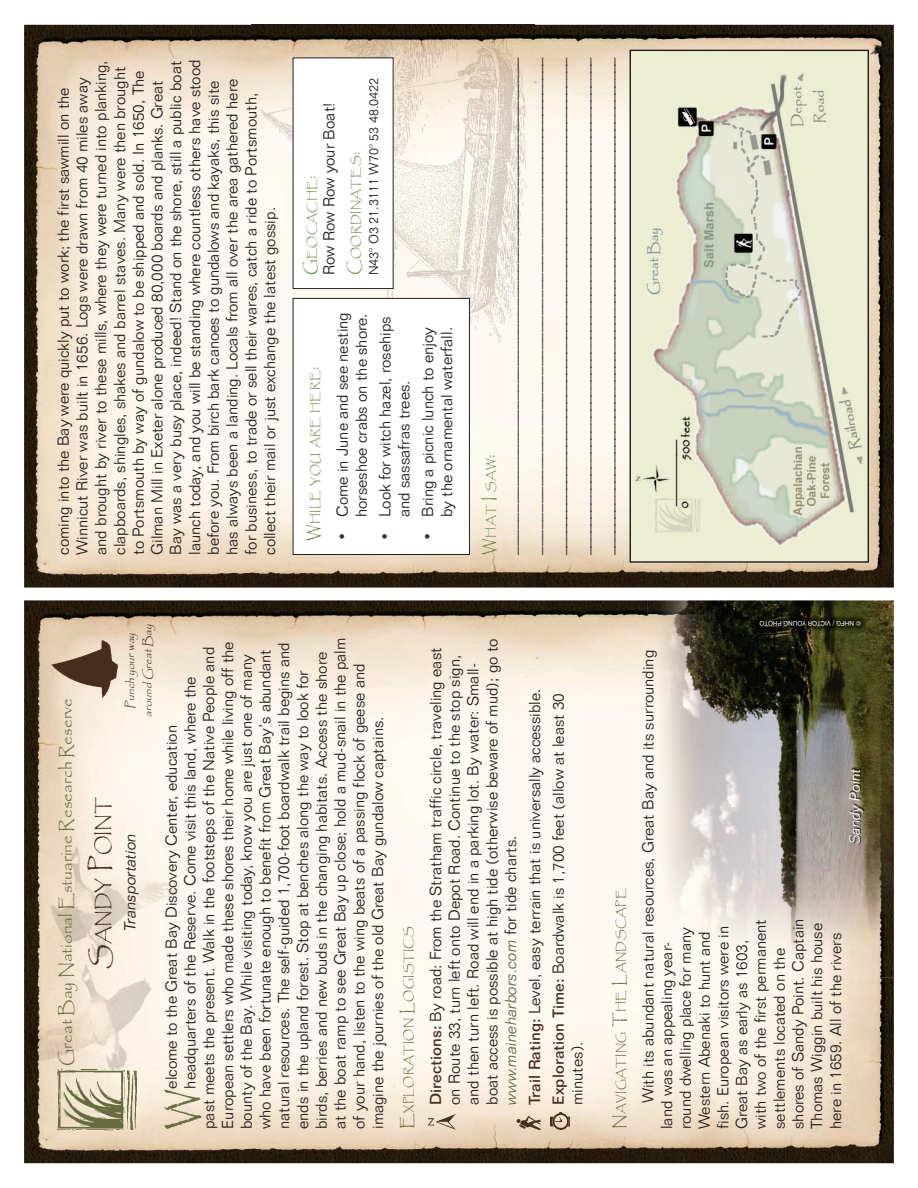
<style>
.page{position:relative;width:918px;height:1188px;background:#fff}
.page>*{position:absolute;margin:0;border:0;box-sizing:border-box;transform-origin:0 0}
.t1{font:39px "Papyrus";color:#666c40}
.t2{font:17.85px "Papyrus";color:#472d1e}
.t3{font:300 17.1px/24.2px "Folio BT";color:#231f20;text-align:justify}
.t4{font:17.1px "Papyrus";color:#666c40}
.t5{font:300 15.6px/18.8px "Folio BT";color:#231f20}
.t6{font:italic 300 15.6px "Folio BT";color:#231f20}
.t7{font:italic 300 14.25px "Folio BT";color:#fff}
.t8{font:300 12.75px "Folio BT";color:#231f20}
.t9{font:italic 11.4px/17.1px "Papyrus";color:#472d1e;text-align:center}
.t10{font:10.95px "Papyrus";letter-spacing:.045em;color:#668a44}
.t11{font:10.95px "Papyrus";letter-spacing:.045em;color:#666c40}
.t12{font:6.45px "Swiss 721 BT";color:#fff}
.s1{font-size:15.6px}
.s2{color:#472d1e}
.s3{font-size:25.65px}
.s4{font-weight:500;color:#472d1e}
.s5{font-style:italic;color:#666c40}
</style>
<div class="page">
<img style="left:24px;top:600px;width:870px;height:563px">
<img style="left:50px;top:637px;width:74px;height:64px">
<img style="left:648px;top:600px;width:246px;height:377px">
<img style="left:850px;top:767px;width:15px;height:77px">
<img style="left:57px;top:1069px;width:79px;height:61px">
<img style="left:753px;top:613px;width:115px;height:20px">
<img style="left:428px;top:1114px;width:27px;height:15px">
<img style="left:515px;top:1115px;width:29px;height:15px">
<img style="left:551px;top:1113px;width:19px;height:17px">
<img style="left:24px;top:25px;width:870px;height:563px">
<img style="left:252px;top:25px;width:283px;height:330px">
<div style="left:293px;top:58px;width:100px;height:231px;background:#fff"></div>
<div style="left:293px;top:298px;width:176px;height:256px;background:#fff"></div>
<div style="left:293px;top:298px;width:177px;height:257px;border:1px solid #231f20"></div>
<img style="left:632px;top:52px;width:235px;height:509px">
<div style="left:630px;top:50px;width:239px;height:513px;border:1px solid #231f20"></div>
<p class="t5" style="left:55px;top:555px;width:497px;rotate:-90deg">coming into the Bay were quickly put to work; the first sawmill on the Winnicut River was built in 1656. Logs were drawn from 40 miles away and brought by river to these mills, where they were turned into planking, clapboards, shingles, shakes and barrel staves. Many were then brought to Portsmouth by way of gundalow to be shipped and sold. In 1650, The Gilman Mill in Exeter alone produced 80,000 boards and planks. Great Bay was a very busy place, indeed! Stand on the shore, still a public boat launch today, and you will be standing where countless others have stood before you. From birch bark canoes to gundalows and kayaks, this site has always been a landing. Locals from all over the area gathered here for business, to trade or sell their wares, catch a ride to Portsmouth, collect their mail or just exchange the latest gossip.</p>
<p class="t5" style="left:321px;top:275px;width:174px;rotate:-90deg">Row Row Row your Boat!</p>
<p class="t10" style="left:305px;top:275px;width:101px;rotate:-90deg"><span class="s1">G</span>EOCACHE<span class="s1">:</span></p>
<p class="t8" style="left:369px;top:275px;width:199px;rotate:-90deg">N43° O3 21.3111 W70° 53 48.0422</p>
<p class="t10" style="left:349px;top:275px;width:125px;rotate:-90deg"><span class="s1">C</span>OORDINATES<span class="s1">:</span></p>
<p class="t10" style="left:309px;top:541px;width:176px;rotate:-90deg"><span class="s1">W</span>HILE YOU ARE HERE<span class="s1">:</span></p>
<p class="t5" style="left:334px;top:541px;width:231px;text-align:right;rotate:-90deg"><span class="s2">•</span> Come in June and see nesting horseshoe crabs on the shore.</p>
<p class="t5" style="left:377px;top:517px;width:202px;text-indent:-24px;rotate:-90deg"><span class="s2">•</span> Look for witch hazel, rosehips and sassafras trees.</p>
<p class="t5" style="left:420px;top:541px;width:216px;text-align:right;rotate:-90deg"><span class="s2">•</span> Bring a picnic lunch to enjoy by the ornamental waterfall.</p>
<p class="t10" style="left:484px;top:555px;width:102px;rotate:-90deg"><span class="s1">W</span>HAT <span class="s1">I</span> SAW<span class="s1">:</span></p>
<p class="t3" style="left:498px;top:555px;width:499px;rotate:-90deg">__________________________________________________________ _____________________________________________________________ _____________________________________________________________________ _____________________________________________________________________ _____________________________________________________________________</p>
<p class="t4" style="left:56px;top:1066px;width:370px;rotate:-90deg">Great Bay National Estuarine Research Reserve</p>
<p class="t2" style="left:92px;top:969px;width:174px;rotate:-90deg"><span class="s3">S</span>ANDY <span class="s3">P</span>OINT</p>
<p class="t9" style="left:122px;top:717px;width:97px;rotate:-90deg">Punchyourway around GreatBay</p>
<p class="t6" style="left:121px;top:931px;width:99px;rotate:-90deg">Transportation</p>
<p class="t5" style="left:332px;top:1129px;width:493px;rotate:-90deg">at the boat ramp to see Great Bay up close; hold a mud-snail in the palm</p>
<p class="t5" style="left:201px;top:1129px;width:484px;rotate:-90deg">past meets the present. Walk in the footsteps of the Native People and</p>
<p class="t5" style="left:219px;top:1129px;width:489px;rotate:-90deg">European settlers who made these shores their home while living off the</p>
<p class="t5" style="left:238px;top:1129px;width:476px;rotate:-90deg">bounty of the Bay. While visiting today, know you are just one of many</p>
<p class="t5" style="left:257px;top:1129px;width:481px;rotate:-90deg">who have been fortunate enough to benefit from Great Bay’s abundant</p>
<p class="t5" style="left:276px;top:1129px;width:488px;rotate:-90deg">natural resources. The self-guided 1,700-foot boardwalk trail begins and</p>
<p class="t5" style="left:313px;top:1129px;width:479px;rotate:-90deg">birds, berries and new buds in the changing habitats. Access the shore</p>
<p class="t5" style="left:351px;top:1129px;width:467px;rotate:-90deg">of your hand, listen to the wing beats of a passing flock of geese and</p>
<p class="t5" style="left:294px;top:1129px;width:460px;rotate:-90deg">ends in the upland forest. Stop at benches along the way to look for</p>
<p class="t5" style="left:182px;top:1089px;width:414px;rotate:-90deg">headquarters of the Reserve. Come visit this land, where the</p>
<p class="t5" style="left:369px;top:1129px;width:414px;rotate:-90deg">imagine the journies of the old Great Bay gundalow captains.</p>
<p class="t5" style="left:163px;top:1089px;width:365px;rotate:-90deg">elcome to the Great Bay Discovery Center, education</p>
<h1 class="t1" style="left:159px;top:1130px;width:43px;rotate:-90deg">W</h1>
<p class="t11" style="left:402px;top:1129px;width:204px;rotate:-90deg"><span class="s1">E</span>XPLORATION <span class="s1">L</span>OGISTICS</p>
<p class="t5" style="left:427px;top:1105px;width:468px;rotate:-90deg"><span class="s4">Directions:</span> By road: From the Stratham traffic circle, traveling east on Route 33, turn left onto Depot Road. Continue to the stop sign, and then turn left. Road will end in a parking lot. By water: Small&shy;boat access is possible at high tide (otherwise beware of mud); go to <span class="s5">www.maineharbors.com</span> for tide charts.</p>
<p class="t5" style="left:524px;top:1105px;width:418px;line-height:23.9px;rotate:-90deg"><span class="s4">Trail Rating:</span> Level, easy terrain that is universally accessible.<br><span class="s4">Exploration Time:</span> Boardwalk is 1,700 feet (allow at least 30</p>
<p class="t5" style="left:569px;top:1105px;width:65px;rotate:-90deg">minutes).</p>
<p class="t11" style="left:614px;top:1129px;width:242px;rotate:-90deg"><span class="s1">N</span>AVIGATING <span class="s1">T</span>HE <span class="s1">L</span>ANDSCAPE</p>
<p class="t12" style="left:861px;top:627px;width:103px;rotate:-180deg">© NHFG / VICTOR YOUNG PHOTO</p>
<p class="t5" style="left:640px;top:1129px;width:481px;text-indent:26px;rotate:-90deg">With its abundant natural resources, Great Bay and its surrounding land was an appealing year-<br>round dwelling place for many<br>Western Abenaki to hunt and<br>fish. European visitors were in<br>Great Bay as early as 1603,<br>with two of the first permanent<br>settlements located on the<br>shores of Sandy Point. Captain<br>Thomas Wiggin built his house<br>here in 1659. All of the rivers</p>
<p class="t7" style="left:847px;top:844px;width:77px;rotate:-90deg">Sandy Point</p>
</div>
